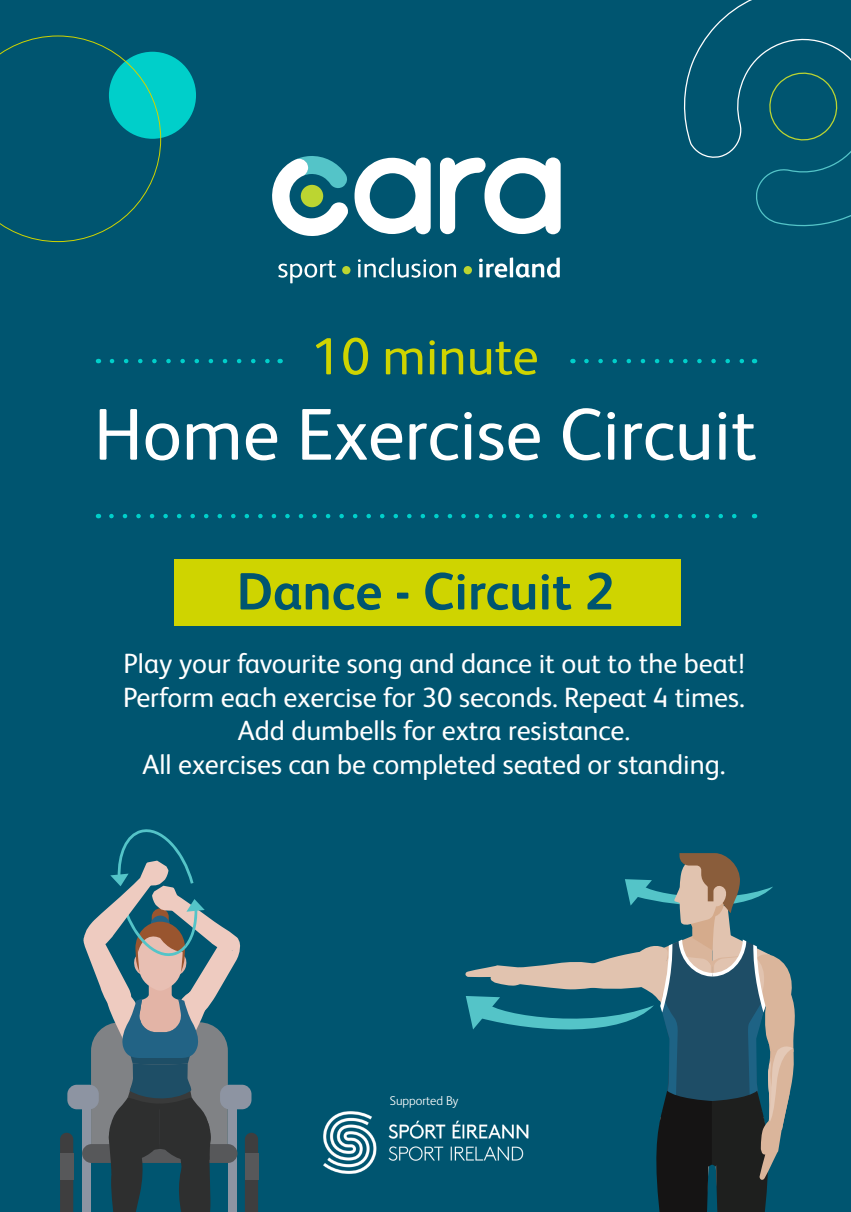
<style>
.page{position:relative;width:851px;height:1212px;background:#fff}
.page>*{position:absolute;margin:0;border:0;box-sizing:border-box;transform-origin:0 0}
.t1{font:73.5px "FS Albert";color:#fff}
.t2{font:700 52.5px "FS Albert";color:#005570}
.t3{font:52.5px "FS Albert";color:#cfd400}
.t4{font:27.9px "FS Albert";color:#fff}
.t5{font:300 12.75px "FS Albert";color:#fff}
</style>
<div class="page">
<div style="left:0;top:0;width:850px;height:1212px;background:#005570"></div>
<svg style="left:272px;top:156px;width:76px;height:80px"></svg>
<div style="left:300px;top:185px;width:23px;height:23px;background:#bcd531;border-radius:50%"></div>
<div style="left:342px;top:266px;width:8px;height:8px;background:#bcd531;border-radius:50%"></div>
<div style="left:463px;top:266px;width:9px;height:8px;background:#bcd531;border-radius:50%"></div>
<svg style="left:278px;top:260px;width:58px;height:23px"></svg>
<svg style="left:358px;top:259px;width:31px;height:19px"></svg>
<hr style="left:391px;top:258px;width:3px;height:19px;background:#fff">
<svg style="left:397px;top:259px;width:59px;height:19px"></svg>
<svg style="left:479px;top:257px;width:80px;height:21px"></svg>
<svg style="left:354px;top:157px;width:76px;height:77px"></svg>
<svg style="left:440px;top:157px;width:120px;height:77px"></svg>
<div style="left:109px;top:52px;width:87px;height:87px;background:#00cfca;border-radius:50%"></div>
<svg style="left:0;top:36px;width:161px;height:206px"></svg>
<img style="left:323px;top:1111px;width:141px;height:63px">
<svg style="left:111px;top:514px;width:626px;height:4px"></svg>
<svg style="left:112px;top:359px;width:158px;height:4px"></svg>
<svg style="left:586px;top:359px;width:158px;height:4px"></svg>
<svg style="left:683px;top:0;width:167px;height:227px"></svg>
<div style="left:174px;top:559px;width:506px;height:66px;background:#cfd400"></div>
<svg style="left:464px;top:853px;width:331px;height:359px"></svg>
<svg style="left:60px;top:829px;width:198px;height:383px"></svg>
<p class="t3" style="left:312px;top:326px;width:228px">10 minute</p>
<p class="t1" style="left:94px;top:392px;width:664px">Home Exercise Circuit</p>
<p class="t2" style="left:237px;top:561px;width:379px">Dance - Circuit 2</p>
<p class="t4" style="left:123px;top:648px;width:622px">Play your favourite song and dance it out to the beat!</p>
<p class="t4" style="left:123px;top:681px;width:623px">Perform each exercise for 30 seconds. Repeat 4 times.</p>
<p class="t4" style="left:238px;top:715px;width:394px">Add dumbells for extra resistance.</p>
<p class="t4" style="left:142px;top:748px;width:584px">All exercises can be completed seated or standing.</p>
<p class="t5" style="left:390px;top:1093px;width:70px">Supported By</p>
</div>
